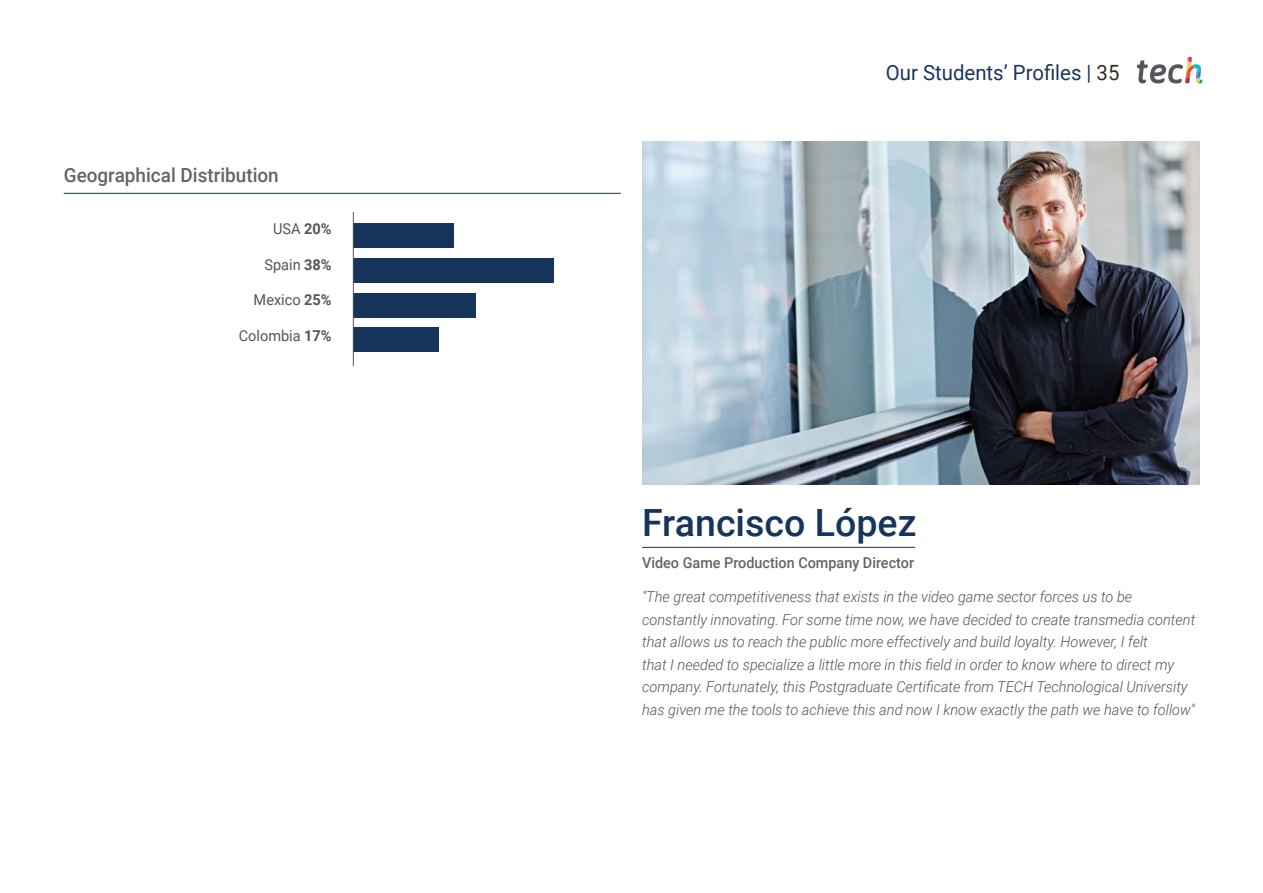
<style>
.page{position:relative;width:1263px;height:893px;background:#fff}
.page>*{position:absolute;margin:0;border:0;box-sizing:border-box;transform-origin:0 0}
.t1{font:500 37.5px "Roboto";color:#17355b}
.t2{font:21px "Roboto";color:#1a355c}
.t3{font:500 19.5px "Roboto";color:#61646a}
.t4{font:italic 300 15px/22.5px "Roboto";color:#52555b}
.t5{font:500 15px "Roboto";color:#61646a;scale:.96 1}
.t6{font:15px "Roboto";color:#52555b}
.s1{font-weight:700}
.s2{color:#312e20}
</style>
<div class="page">
<svg style="left:1137px;top:57px;width:65px;height:27px"></svg>
<hr style="left:642px;top:547px;width:273px;height:1px;background:#123352">
<img style="left:642px;top:141px;width:557px;height:343px">
<hr style="left:64px;top:193px;width:557px;height:1px;background:#17355b">
<div style="left:353px;top:223px;width:101px;height:25px;background:#17355b"></div>
<div style="left:353px;top:258px;width:201px;height:25px;background:#17355b"></div>
<div style="left:353px;top:293px;width:123px;height:24px;background:#17355b"></div>
<div style="left:353px;top:327px;width:85px;height:25px;background:#17355b"></div>
<hr style="left:353px;top:212px;width:1px;height:154px;background:#52555b">
<h3 class="t3" style="left:64px;top:161px;width:217px">Geographical Distribution</h3>
<p class="t6" style="left:273px;top:218px;width:60px">USA <span class="s1">20%</span></p>
<p class="t6" style="left:264px;top:254px;width:69px">Spain <span class="s1">38%</span></p>
<p class="t6" style="left:254px;top:289px;width:80px">Mexico <span class="s1">25%</span></p>
<p class="t6" style="left:239px;top:325px;width:94px">Colombia <span class="s1">17%</span></p>
<h2 class="t2" style="left:886px;top:57px;width:235px">Our Students’ Profiles | <span class="s2">35</span></h2>
<h1 class="t1" style="left:642px;top:496px;width:276px">Francisco López</h1>
<p class="t5" style="left:642px;top:552px;width:285px">Video Game Production Company Director</p>
<p class="t4" style="left:642px;top:585px;width:555px">"The great competitiveness that exists in the video game sector forces us to be constantly innovating. For some time now, we have decided to create transmedia content that allows us to reach the public more effectively and build loyalty. However, I felt<br>that I needed to specialize a little more in this field in order to know where to direct my company. Fortunately, this Postgraduate Certificate from TECH Technological University has given me the tools to achieve this and now I know exactly the path we have to follow"</p>
</div>
